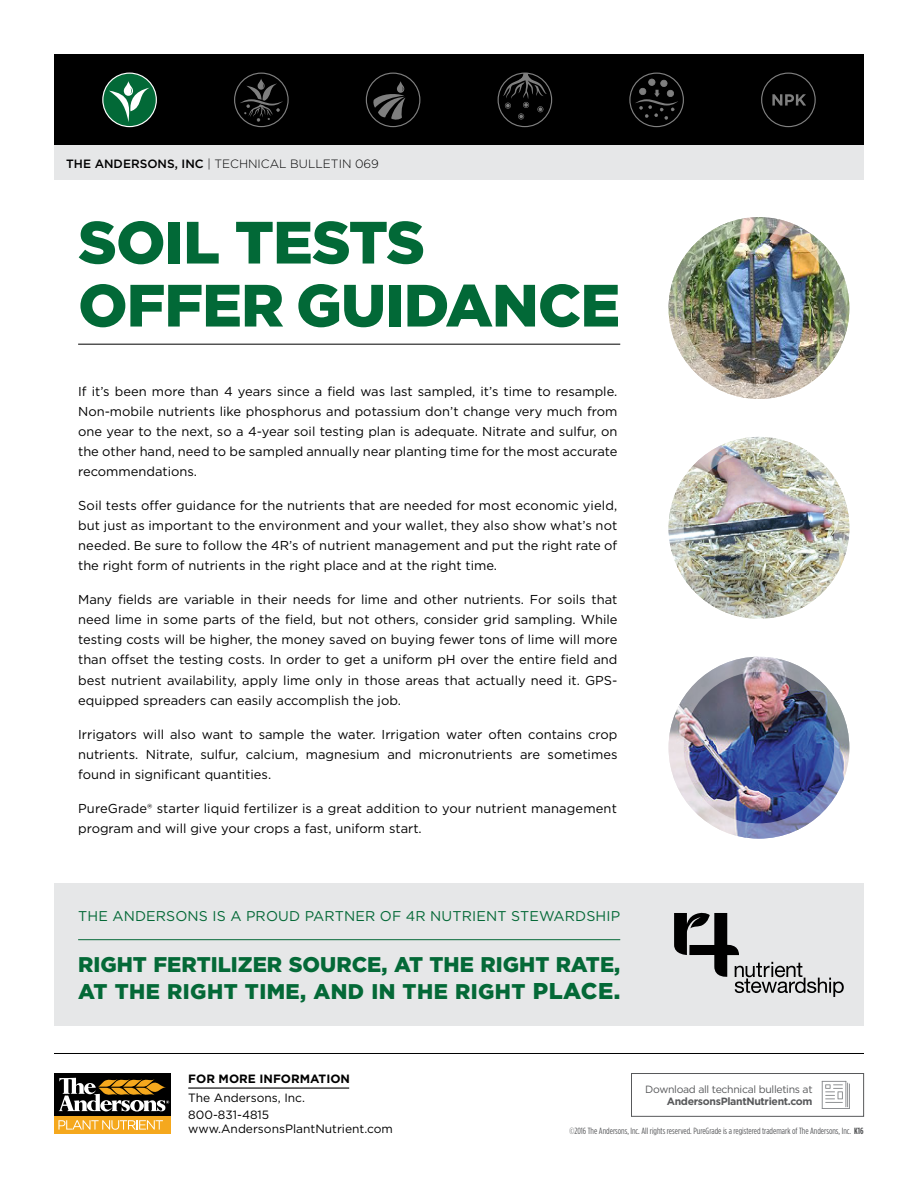
<style>
.page{position:relative;width:918px;height:1188px;background:#fff}
.page>*{position:absolute;margin:0;border:0;box-sizing:border-box;transform-origin:0 0}
.t1{font:900 59.55px/63px "Gotham";letter-spacing:-.015em;color:#026937}
.t2{font:900 21.3px/27.5px "Gotham";color:#046937}
.t3{font:14.1px "Gotham";letter-spacing:.01em;color:#046937}
.t4{font:12.9px/20.1px "Gotham";color:#000;text-align:justify}
.t5{font:12px/16.5px "Gotham";color:#000}
.t6{font:300 12px "Gotham";color:#000}
.t7{font:700 12px "Gotham";color:#000}
.t8{font:10.5px "Gotham";letter-spacing:-.03em;color:#58595b}
.t9{font:700 10.5px "Gotham";letter-spacing:-.03em;color:#58595b}
.t10{font:9px "Gotham Condensed";color:#58595b;scale:1.04 1}
.s1{font-weight:500}
.s2{font-size:22.8px}
.s3{font-weight:700}
</style>
<div class="page">
<div style="left:54px;top:54px;width:810px;height:92px;background:#000"></div>
<svg style="left:102px;top:73px;width:55px;height:54px"></svg>
<svg style="left:761px;top:73px;width:55px;height:54px"></svg>
<svg style="left:629px;top:73px;width:55px;height:54px"></svg>
<svg style="left:498px;top:73px;width:54px;height:54px"></svg>
<svg style="left:366px;top:73px;width:54px;height:54px"></svg>
<svg style="left:234px;top:73px;width:55px;height:54px"></svg>
<svg style="left:822px;top:1081px;width:28px;height:28px"></svg>
<div style="left:631px;top:1073px;width:233px;height:44px;border:1px solid #58595b"></div>
<hr style="left:54px;top:1053px;width:810px;height:1px;background:#000">
<hr style="left:188px;top:1088px;width:161px;height:1px;background:#000">
<div style="left:54px;top:1116px;width:116px;height:18px;background:#f5a81d"></div>
<svg style="left:58px;top:1120px;width:105px;height:10px"></svg>
<div style="left:54px;top:1073px;width:116px;height:43px;background:#000"></div>
<svg style="left:59px;top:1078px;width:110px;height:34px"></svg>
<div style="left:54px;top:146px;width:810px;height:34px;background:#e6e7e8"></div>
<img style="left:669px;top:437px;width:180px;height:182px">
<div style="left:669px;top:437px;width:180px;height:182px;border:15px solid #fff;border-radius:50%"></div>
<img style="left:669px;top:657px;width:180px;height:182px">
<div style="left:669px;top:657px;width:180px;height:182px;border:15px solid #fff;border-radius:50%"></div>
<img style="left:669px;top:217px;width:180px;height:182px">
<div style="left:669px;top:217px;width:180px;height:182px;border:15px solid #fff;border-radius:50%"></div>
<hr style="left:78px;top:344px;width:542px;height:1px;background:#000">
<div style="left:54px;top:884px;width:810px;height:142px;background:#e6e7e8"></div>
<hr style="left:78px;top:939px;width:542px;height:1px;background:#046937">
<svg style="left:674px;top:913px;width:170px;height:84px"></svg>
<p class="t6" style="left:66px;top:156px;width:314px"><span class="s1">THE ANDERSONS, INC</span> | TECHNICAL BULLETIN 069</p>
<h1 class="t1" style="left:78px;top:210px;width:544px">SOIL TESTS<br>OFFER GUIDANCE</h1>
<p class="t4" style="left:78px;top:381px;width:541px">If it’s been more than 4 years since a field was last sampled, it’s time to resample.<br>Non-mobile nutrients like phosphorus and potassium don’t change very much from one year to the next, so a 4-year soil testing plan is adequate. Nitrate and sulfur, on the other hand, need to be sampled annually near planting time for the most accurate recommendations.</p>
<p class="t4" style="left:78px;top:495px;width:541px">Soil tests offer guidance for the nutrients that are needed for most economic yield, but just as important to the environment and your wallet, they also show what’s not needed. Be sure to follow the 4R’s of nutrient management and put the right rate of the right form of nutrients in the right place and at the right time.</p>
<p class="t4" style="left:78px;top:589px;width:541px">Many fields are variable in their needs for lime and other nutrients. For soils that need lime in some parts of the field, but not others, consider grid sampling. While testing costs will be higher, the money saved on buying fewer tons of lime will more than offset the testing costs. In order to get a uniform pH over the entire field and best nutrient availability, apply lime only in those areas that actually need it. GPS&shy;equipped spreaders can easily accomplish the job.</p>
<p class="t4" style="left:78px;top:724px;width:541px">Irrigators will also want to sample the water. Irrigation water often contains crop nutrients. Nitrate, sulfur, calcium, magnesium and micronutrients are sometimes found in significant quantities.</p>
<p class="t4" style="left:78px;top:798px;width:540px">PureGrade® starter liquid fertilizer is a great addition to your nutrient management program and will give your crops a fast, uniform start.</p>
<p class="t3" style="left:78px;top:907px;width:544px">THE ANDERSONS IS A PROUD PARTNER OF 4R NUTRIENT STEWARDSHIP</p>
<h2 class="t2" style="left:78px;top:950px;width:544px">RIGHT FERTILIZER SOURCE, AT THE RIGHT RATE,<br>AT THE RIGHT TIME, AND IN THE RIGHT <span class="s2">PLACE.</span></h2>
<p class="t7" style="left:188px;top:1071px;width:163px">FOR MORE INFORMATION</p>
<p class="t5" style="left:188px;top:1089px;width:118px">The Andersons, Inc.<br>800-831-4815</p>
<p class="t5" style="left:188px;top:1120px;width:206px">www.AndersonsPlantNutrient.com</p>
<p class="t8" style="left:645px;top:1082px;width:169px">Download all technical bulletins at</p>
<p class="t9" style="left:667px;top:1095px;width:147px">AndersonsPlantNutrient.com</p>
<p class="t10" style="left:569px;top:1126px;width:284px">©2016 The Andersons, Inc. All rights reserved. PureGrade is a registered trademark of The Andersons, Inc. <span class="s3">K16</span></p>
</div>
